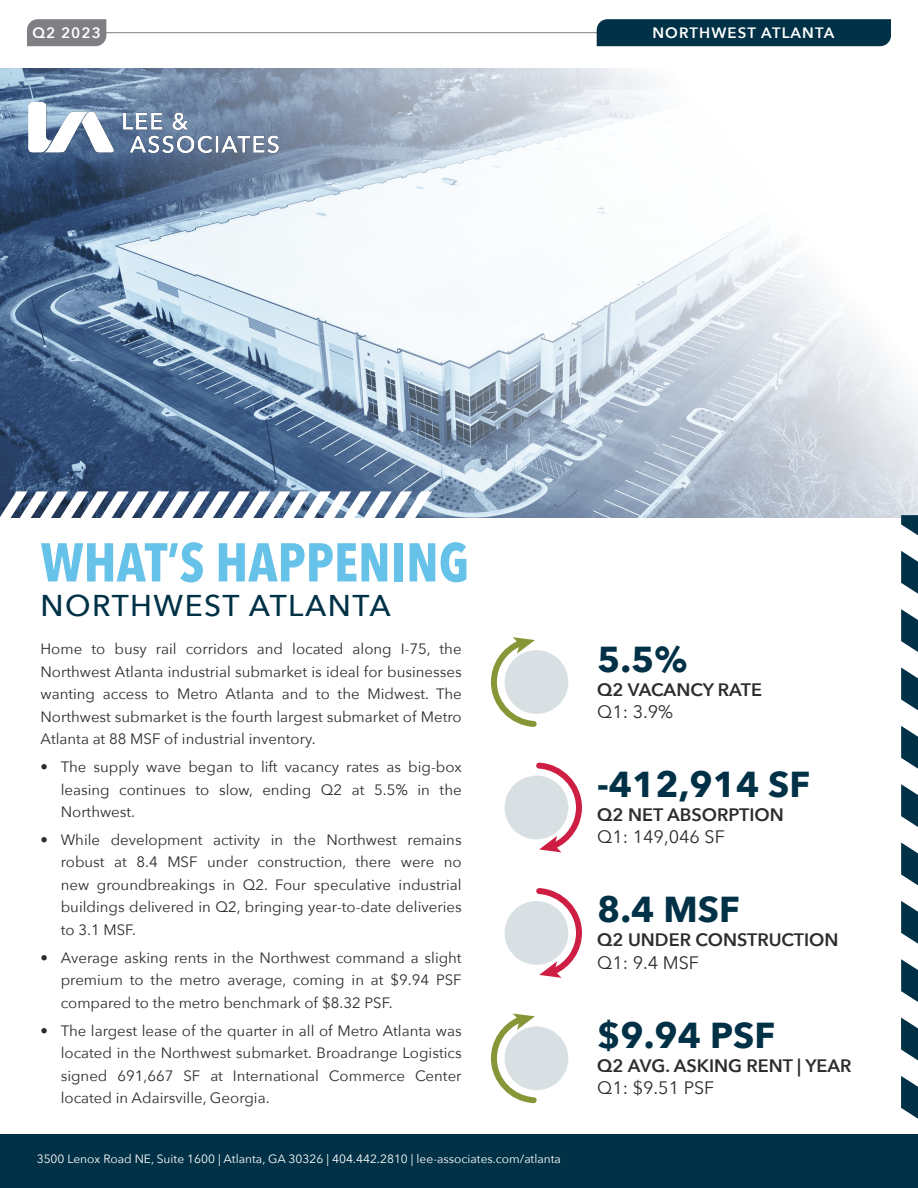
<style>
.page{position:relative;width:918px;height:1188px;background:#fff}
.page>*{position:absolute;margin:0;border:0;box-sizing:border-box;transform-origin:0 0}
.t1{font:700 54px "Avenir Next Condensed";color:#66c2e8}
.t2{font:700 36px "Avenir Next";color:#003146}
.t3{font:500 30px "Avenir Next";letter-spacing:.05em;color:#003146}
.t4{font:600 18px "Avenir Next";color:#2b2d2e}
.t5{font:18px "Avenir Next";color:#2b2d2e}
.t6{font:15px/22.5px "Avenir Next";color:#2b2d2e;text-align:justify}
.t7{font:600 15px "Avenir Next";letter-spacing:.075em;color:#fff}
.t8{font:12px "Avenir Next";color:#fff}
</style>
<div class="page">
<svg style="left:0;top:68px;width:732px;height:450px"></svg>
<div style="left:0;top:1134px;width:918px;height:54px;background:#003146"></div>
<img style="left:29px;top:103px;width:249px;height:54px">
<svg style="left:0;top:491px;width:433px;height:27px"></svg>
<svg style="left:732px;top:219px;width:186px;height:317px"></svg>
<svg style="left:901px;top:504px;width:17px;height:31px"></svg>
<svg style="left:901px;top:551px;width:17px;height:43px"></svg>
<svg style="left:901px;top:609px;width:17px;height:43px"></svg>
<svg style="left:901px;top:667px;width:17px;height:43px"></svg>
<svg style="left:901px;top:726px;width:17px;height:43px"></svg>
<svg style="left:901px;top:784px;width:17px;height:43px"></svg>
<svg style="left:901px;top:842px;width:17px;height:43px"></svg>
<svg style="left:901px;top:901px;width:17px;height:43px"></svg>
<svg style="left:901px;top:959px;width:17px;height:43px"></svg>
<svg style="left:901px;top:1017px;width:17px;height:44px"></svg>
<svg style="left:901px;top:1076px;width:17px;height:43px"></svg>
<hr style="left:78px;top:32px;width:580px;height:1px;background:#7e8083">
<div style="left:27px;top:19px;width:79px;height:27px;background:#7e8083"></div>
<div style="left:597px;top:19px;width:294px;height:27px;background:#003146"></div>
<div style="left:505px;top:776px;width:63px;height:63px;background:#d9e0e3;border-radius:50%"></div>
<svg style="left:533px;top:762px;width:49px;height:91px"></svg>
<div style="left:505px;top:1026px;width:63px;height:64px;background:#d9e0e3;border-radius:50%"></div>
<svg style="left:490px;top:1013px;width:50px;height:91px"></svg>
<div style="left:505px;top:901px;width:63px;height:64px;background:#d9e0e3;border-radius:50%"></div>
<svg style="left:533px;top:888px;width:49px;height:90px"></svg>
<div style="left:505px;top:650px;width:63px;height:64px;background:#d9e0e3;border-radius:50%"></div>
<svg style="left:490px;top:637px;width:50px;height:90px"></svg>
<p class="t7" style="left:32px;top:20px;width:70px">Q2 2023</p>
<p class="t7" style="left:652px;top:20px;width:183px">NORTHWEST ATLANTA</p>
<p class="t1" style="left:40px;top:529px;width:430px">WHAT’S HAPPENING</p>
<p class="t3" style="left:40px;top:580px;width:352px">NORTHWEST ATLANTA</p>
<p class="t6" style="left:40px;top:637px;width:423px">Home to busy rail corridors and located along I-75, the Northwest Atlanta industrial submarket is ideal for businesses wanting access to Metro Atlanta and to the Midwest. The Northwest submarket is the fourth largest submarket of Metro Atlanta at 88 MSF of industrial inventory.</p>
<p class="t6" style="left:61px;top:755px;width:402px;text-indent:-20px">• The supply wave began to lift vacancy rates as big-box leasing continues to slow, ending Q2 at 5.5% in the Northwest.</p>
<p class="t6" style="left:61px;top:828px;width:402px;text-indent:-20px">• While development activity in the Northwest remains robust at 8.4 MSF under construction, there were no new groundbreakings in Q2. Four speculative industrial buildings delivered in Q2, bringing year-to-date deliveries to 3.1 MSF.</p>
<p class="t6" style="left:61px;top:946px;width:402px;text-indent:-20px">• Average asking rents in the Northwest command a slight premium to the metro average, coming in at $9.94 PSF compared to the metro benchmark of $8.32 PSF.</p>
<p class="t6" style="left:61px;top:1019px;width:402px;text-indent:-20px">• The largest lease of the quarter in all of Metro Atlanta was located in the Northwest submarket. Broadrange Logistics signed 691,667 SF at International Commerce Center located in Adairsville, Georgia.</p>
<p class="t8" style="left:37px;top:1149px;width:526px">3500 Lenox Road NE, Suite 1600 | Atlanta, GA 30326 | 404.442.2810 | lee-associates.com/atlanta</p>
<h2 class="t2" style="left:597px;top:628px;width:92px">5.5%</h2>
<p class="t4" style="left:597px;top:674px;width:166px">Q2 VACANCY RATE</p>
<p class="t5" style="left:597px;top:697px;width:78px">Q1: 3.9%</p>
<p class="t2" style="left:597px;top:753px;width:215px">-412,914 SF</p>
<p class="t4" style="left:597px;top:799px;width:188px">Q2 NET ABSORPTION</p>
<p class="t5" style="left:597px;top:822px;width:129px">Q1: 149,046 SF</p>
<p class="t2" style="left:597px;top:879px;width:144px">8.4 MSF</p>
<p class="t4" style="left:597px;top:925px;width:243px">Q2 UNDER CONSTRUCTION</p>
<p class="t5" style="left:597px;top:947px;width:103px">Q1: 9.4 MSF</p>
<h2 class="t2" style="left:597px;top:1004px;width:179px">$9.94 PSF</h2>
<p class="t4" style="left:597px;top:1050px;width:256px">Q2 AVG. ASKING RENT | YEAR</p>
<p class="t5" style="left:597px;top:1073px;width:119px">Q1: $9.51 PSF</p>
</div>
